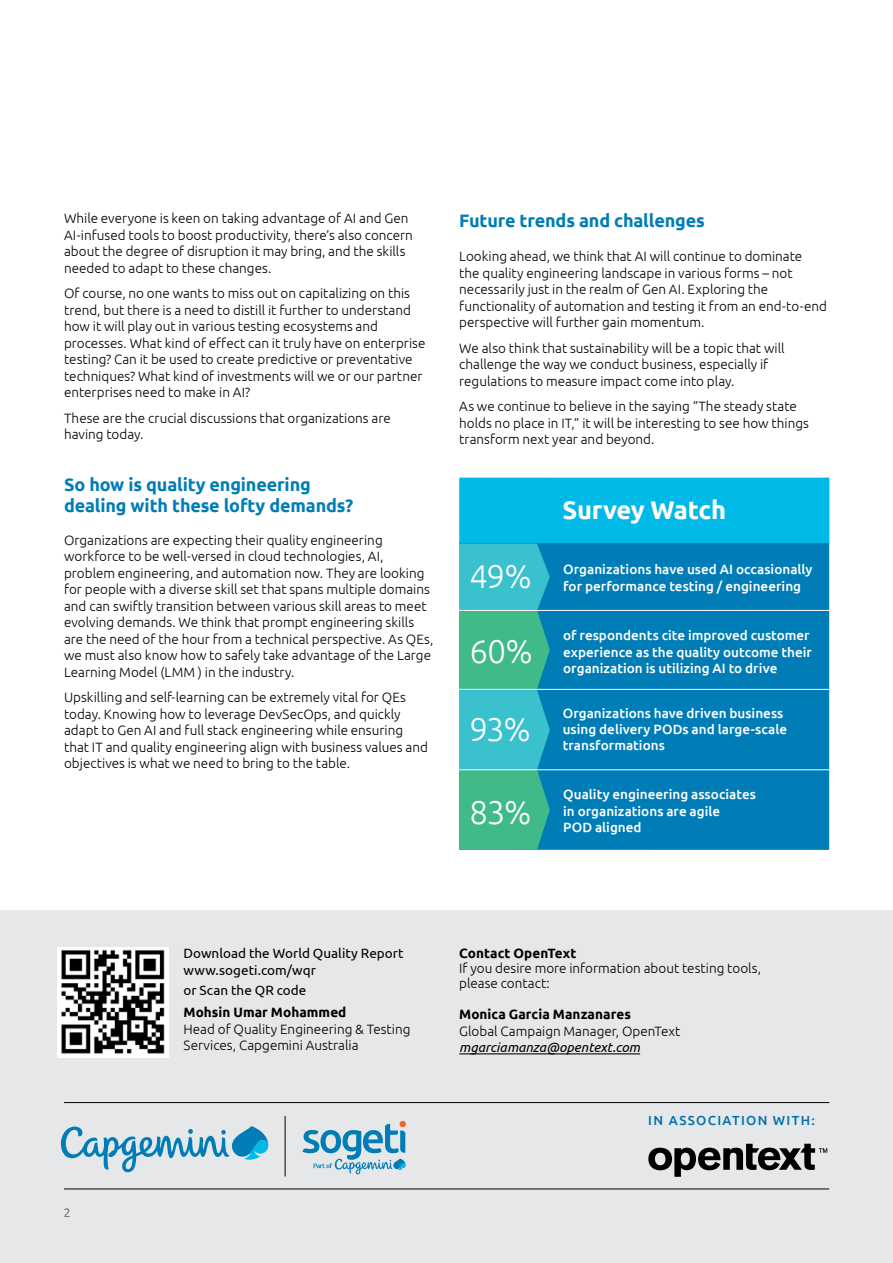
<style>
.page{position:relative;width:893px;height:1263px;background:#fff}
.page>*{position:absolute;margin:0;border:0;box-sizing:border-box;transform-origin:0 0}
.Pull_quote_betwn_blue_lines{font:300 33px "Ubuntu";letter-spacing:-.04em;color:#fff}
.Pull_quote_betwn_blue_lines-2{font:700 25.5px "Ubuntu";letter-spacing:-.01em;color:#fff}
.text{font:700 18px/21px "Ubuntu";letter-spacing:-.01em;color:#007db7}
.text-2{font:300 13.5px/16.5px "Ubuntu";color:#000}
.Pull_quote_betwn_blue_lines-3{font:500 13.5px/16.2px "Ubuntu";color:#fff}
.Pull_quote_betwn_blue_lines-4{font:300 13.5px/16.5px "Ubuntu";color:#000}
.Pull_quote_betwn_blue_lines-5{font:13.5px "Ubuntu";letter-spacing:.005em;color:#000}
.Pull_quote_betwn_blue_lines-6{font:700 13.5px "Ubuntu";letter-spacing:.005em;color:#000}
.H1_Style2{font:500 13.2px "Ubuntu";letter-spacing:.1em;color:#0070ad}
.footer-leftNumber{font:300 12px "Ubuntu";color:#77787b}
.s1{font-weight:400;font-style:italic}
</style>
<div class="page">
<div style="left:0;top:911px;width:893px;height:352px;background:#e6e7e8"></div>
<hr style="left:64px;top:1102px;width:765px;height:1px;background:#000">
<hr style="left:64px;top:1188px;width:765px;height:1px;background:#000">
<svg style="left:303px;top:1121px;width:103px;height:53px"></svg>
<svg style="left:61px;top:1126px;width:207px;height:46px"></svg>
<hr style="left:285px;top:1116px;width:1px;height:60px;background:#000">
<img style="left:58px;top:948px;width:111px;height:109px">
<hr style="left:459px;top:1053px;width:181px;height:1px;background:#000">
<div style="left:459px;top:542px;width:370px;height:308px;background:#007db7"></div>
<svg style="left:459px;top:544px;width:91px;height:306px"></svg>
<hr style="left:459px;top:610px;width:370px;height:1px;background:#fff">
<hr style="left:459px;top:769px;width:370px;height:1px;background:#fff">
<hr style="left:459px;top:689px;width:370px;height:1px;background:#fff">
<div style="left:459px;top:478px;width:370px;height:65px;background:#00b9e7"></div>
<svg style="left:648px;top:1144px;width:179px;height:33px"></svg>
<p class="text-2" style="left:64px;top:210px;width:350px">While everyone is keen on taking advantage of AI and Gen AI-infused tools to boost productivity, there’s also concern about the degree of disruption it may bring, and the skills needed to adapt to these changes.</p>
<p class="text-2" style="left:64px;top:285px;width:363px">Of course, no one wants to miss out on capitalizing on this trend, but there is a need to distill it further to understand how it will play out in various testing ecosystems and processes. What kind of effect can it truly have on enterprise testing? Can it be used to create predictive or preventative techniques? What kind of investments will we or our partner enterprises need to make in AI?</p>
<p class="text-2" style="left:64px;top:409px;width:328px">These are the crucial discussions that organizations are having today.</p>
<p class="text" style="left:64px;top:474px;width:291px">So how is quality engineering dealing with these lofty demands?</p>
<p class="text-2" style="left:64px;top:531px;width:371px">Organizations are expecting their quality engineering workforce to be well-versed in cloud technologies, AI, problem engineering, and automation now. They are looking for people with a diverse skill set that spans multiple domains and can swiftly transition between various skill areas to meet evolving demands. We think that prompt engineering skills are the need of the hour from a technical perspective. As QEs, we must also know how to safely take advantage of the Large Learning Model (LMM ) in the industry.</p>
<p class="text-2" style="left:64px;top:689px;width:365px">Upskilling and self-learning can be extremely vital for QEs today. Knowing how to leverage DevSecOps, and quickly adapt to Gen AI and full stack engineering while ensuring that IT and quality engineering align with business values and objectives is what we need to bring to the table.</p>
<p class="text" style="left:459px;top:209px;width:247px">Future trends and challenges</p>
<p class="text-2" style="left:459px;top:248px;width:369px">Looking ahead, we think that AI will continue to dominate<br>the quality engineering landscape in various forms – not necessarily just in the realm of Gen AI. Exploring the functionality of automation and testing it from an end-to-end perspective will further gain momentum.</p>
<p class="text-2" style="left:459px;top:339px;width:327px">We also think that sustainability will be a topic that will challenge the way we conduct business, especially if regulations to measure impact come into play.</p>
<p class="text-2" style="left:459px;top:398px;width:351px">As we continue to believe in the saying “The steady state holds no place in IT,” it will be interesting to see how things transform next year and beyond.</p>
<p class="Pull_quote_betwn_blue_lines" style="left:469px;top:556px;width:64px">49%</p>
<p class="Pull_quote_betwn_blue_lines" style="left:469px;top:631px;width:65px">60%</p>
<p class="Pull_quote_betwn_blue_lines" style="left:469px;top:709px;width:63px">93%</p>
<p class="Pull_quote_betwn_blue_lines" style="left:469px;top:792px;width:64px">83%</p>
<p class="Pull_quote_betwn_blue_lines-2" style="left:562px;top:494px;width:165px">Survey Watch</p>
<p class="Pull_quote_betwn_blue_lines-3" style="left:563px;top:561px;width:251px">Organizations have used AI occasionally for performance testing / engineering</p>
<p class="Pull_quote_betwn_blue_lines-3" style="left:563px;top:627px;width:250px">of respondents cite improved customer experience as the quality outcome their organization is utilizing AI to drive</p>
<p class="Pull_quote_betwn_blue_lines-3" style="left:563px;top:704px;width:226px">Organizations have driven business using delivery PODs and large-scale transformations</p>
<p class="Pull_quote_betwn_blue_lines-3" style="left:563px;top:786px;width:194px">Quality engineering associates in organizations are agile</p>
<p class="Pull_quote_betwn_blue_lines-3" style="left:563px;top:818px;width:80px">POD aligned</p>
<p class="footer-leftNumber" style="left:64px;top:1205px;width:8px">2</p>
<p class="Pull_quote_betwn_blue_lines-5" style="left:183px;top:945px;width:222px">Download the World Quality Report</p>
<p class="Pull_quote_betwn_blue_lines-5" style="left:183px;top:961px;width:134px">www.sogeti.com/wqr</p>
<p class="Pull_quote_betwn_blue_lines-5" style="left:183px;top:982px;width:125px">or Scan the QR code</p>
<p class="Pull_quote_betwn_blue_lines-6" style="left:183px;top:1004px;width:164px">Mohsin Umar Mohammed</p>
<p class="Pull_quote_betwn_blue_lines-4" style="left:183px;top:1020px;width:229px">Head of Quality Engineering &amp; Testing<br>Services, Capgemini Australia</p>
<p class="Pull_quote_betwn_blue_lines-6" style="left:459px;top:945px;width:119px">Contact OpenText</p>
<p class="Pull_quote_betwn_blue_lines-4" style="left:459px;top:961px;width:303px;line-height:15px">If you desire more information about testing tools, please contact:</p>
<p class="Pull_quote_betwn_blue_lines-6" style="left:459px;top:1006px;width:173px">Monica Garcia Manzanares</p>
<p class="Pull_quote_betwn_blue_lines-4" style="left:459px;top:1022px;width:223px">Global Campaign Manager, OpenText <span class="s1">mgarciamanza@opentext.com</span></p>
<p class="H1_Style2" style="left:648px;top:1112px;width:168px">IN ASSOCIATION WITH:</p>
</div>
